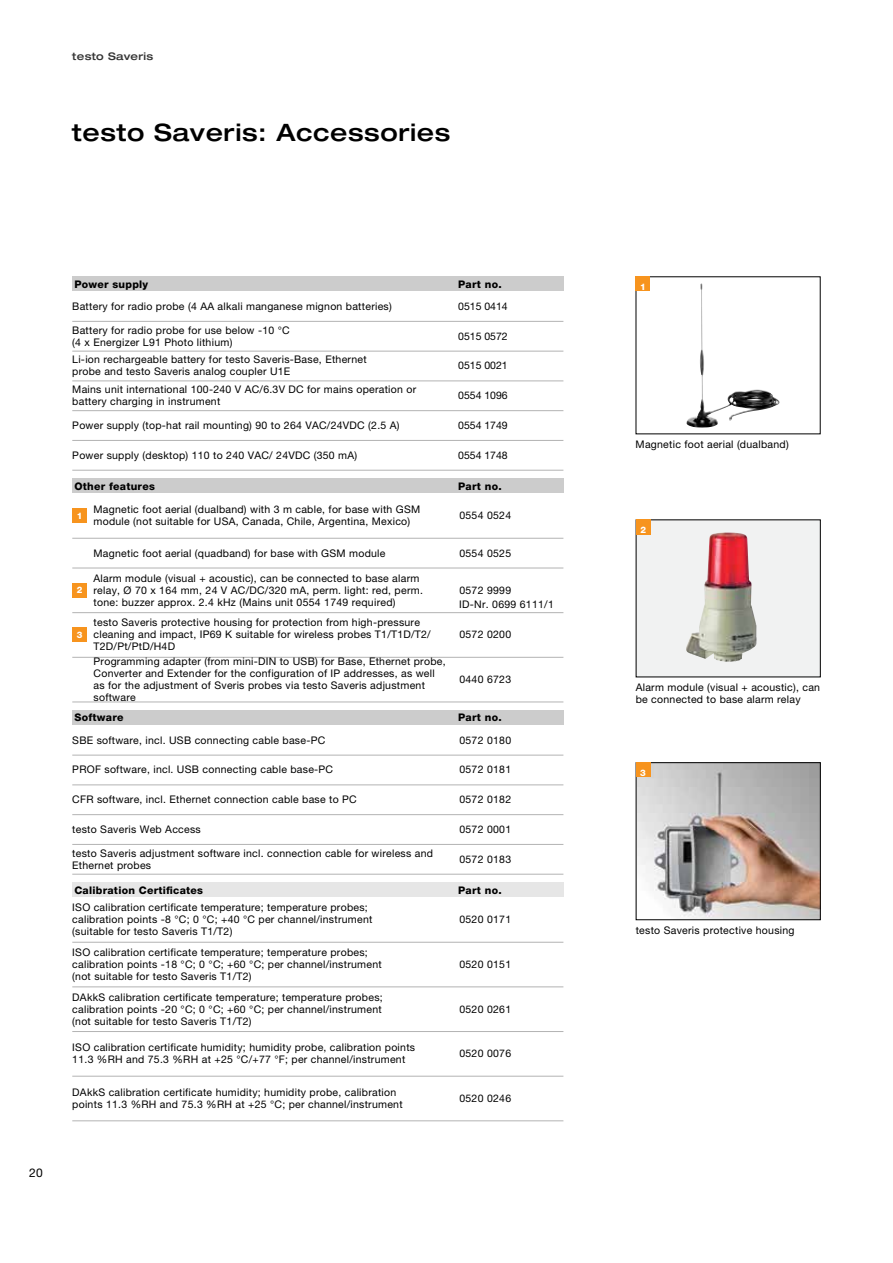
<style>
.page{position:relative;width:893px;height:1263px;background:#fff}
.page>*{position:absolute;margin:0;border:0;box-sizing:border-box;transform-origin:0 0}
.t1{font:500 expanded 24px "Helvetica Neue LTW1 G";letter-spacing:.025em;color:#000}
.t2{font:12px "Helvetica Neue LTW1 G";color:#000}
.t3{font:10.5px/12px "Helvetica Neue LTW1 G";letter-spacing:.025em;color:#000}
.t4{font:800 10.5px "Helvetica Neue LTW1 G";letter-spacing:.025em;color:#000}
.t5{font:10.5px "Helvetica Neue LTW1 G";color:#000}
.t6{font:500 expanded 10.5px "Helvetica Neue LTW1 G";letter-spacing:.025em;color:#333}
.t7{font:800 9px "Helvetica Neue LTW1 G";color:#fff}
</style>
<div class="page">
<img style="left:686px;top:284px;width:71px;height:144px">
<div style="left:636px;top:520px;width:184px;height:157px;background:#f1f2f2"></div>
<img style="left:686px;top:532px;width:71px;height:130px">
<img style="left:638px;top:764px;width:181px;height:154px">
<div style="left:636px;top:762px;width:185px;height:158px;border:1px solid #000"></div>
<div style="left:636px;top:762px;width:15px;height:15px;background:#f7941e"></div>
<div style="left:636px;top:519px;width:15px;height:15px;background:#f7941e"></div>
<div style="left:635px;top:276px;width:15px;height:15px;background:#f7941e"></div>
<div style="left:72px;top:508px;width:15px;height:15px;background:#f7941e"></div>
<div style="left:72px;top:276px;width:491px;height:15px;background:#ccc"></div>
<div style="left:72px;top:478px;width:491px;height:15px;background:#ccc"></div>
<div style="left:72px;top:710px;width:491px;height:15px;background:#ccc"></div>
<div style="left:72px;top:882px;width:491px;height:15px;background:#e6e6e6"></div>
<hr style="left:72px;top:568px;width:491px;height:1px;background:#b3b3b3">
<hr style="left:72px;top:612px;width:491px;height:1px;background:#b3b3b3">
<hr style="left:72px;top:657px;width:491px;height:1px;background:#b3b3b3">
<hr style="left:72px;top:942px;width:491px;height:1px;background:#b3b3b3">
<hr style="left:72px;top:321px;width:491px;height:1px;background:#b3b3b3">
<hr style="left:72px;top:381px;width:491px;height:1px;background:#b3b3b3">
<hr style="left:72px;top:410px;width:491px;height:1px;background:#b3b3b3">
<hr style="left:72px;top:440px;width:491px;height:1px;background:#b3b3b3">
<hr style="left:72px;top:470px;width:491px;height:1px;background:#b3b3b3">
<hr style="left:72px;top:538px;width:491px;height:1px;background:#b3b3b3">
<hr style="left:72px;top:702px;width:491px;height:1px;background:#b3b3b3">
<hr style="left:72px;top:351px;width:491px;height:1px;background:#b3b3b3">
<hr style="left:72px;top:755px;width:491px;height:1px;background:#b3b3b3">
<hr style="left:72px;top:784px;width:491px;height:1px;background:#b3b3b3">
<hr style="left:72px;top:814px;width:491px;height:1px;background:#b3b3b3">
<hr style="left:72px;top:844px;width:491px;height:1px;background:#b3b3b3">
<hr style="left:72px;top:874px;width:491px;height:1px;background:#b3b3b3">
<hr style="left:72px;top:986px;width:491px;height:1px;background:#b3b3b3">
<hr style="left:72px;top:1031px;width:491px;height:1px;background:#b3b3b3">
<hr style="left:72px;top:1076px;width:491px;height:1px;background:#b3b3b3">
<hr style="left:72px;top:1120px;width:491px;height:1px;background:#b3b3b3">
<div style="left:72px;top:627px;width:15px;height:15px;background:#f7941e"></div>
<div style="left:72px;top:583px;width:15px;height:14px;background:#f7941e"></div>
<p class="t6" style="left:72px;top:50px;width:83px">testo Saveris</p>
<h1 class="t1" style="left:72px;top:117px;width:379px">testo Saveris: Accessories</h1>
<p class="t2" style="left:29px;top:1165px;width:15px">20</p>
<p class="t4" style="left:74px;top:278px;width:75px">Power supply</p>
<p class="t4" style="left:458px;top:278px;width:45px">Part no.</p>
<p class="t3" style="left:72px;top:300px;width:321px">Battery for radio probe (4 AA alkali manganese mignon batteries)</p>
<p class="t5" style="left:458px;top:300px;width:51px">0515 0414</p>
<p class="t3" style="left:72px;top:324px;width:219px">Battery for radio probe for use below -10 °C (4 x Energizer L91 Photo lithium)</p>
<p class="t5" style="left:458px;top:329px;width:51px">0515 0572</p>
<p class="t3" style="left:72px;top:354px;width:296px">Li-ion rechargeable battery for testo Saveris-Base, Ethernet probe and testo Saveris analog coupler U1E</p>
<p class="t5" style="left:458px;top:359px;width:51px">0515 0021</p>
<p class="t3" style="left:72px;top:383px;width:345px">Mains unit international 100-240 V AC/6.3V DC for mains operation or battery charging in instrument</p>
<p class="t5" style="left:458px;top:389px;width:51px">0554 1096</p>
<p class="t3" style="left:72px;top:419px;width:329px">Power supply (top-hat rail mounting) 90 to 264 VAC/24VDC (2.5 A)</p>
<p class="t5" style="left:458px;top:419px;width:51px">0554 1749</p>
<p class="t3" style="left:72px;top:449px;width:286px">Power supply (desktop) 110 to 240 VAC/ 24VDC (350 mA)</p>
<p class="t5" style="left:458px;top:448px;width:51px">0554 1748</p>
<p class="t4" style="left:74px;top:480px;width:82px">Other features</p>
<p class="t4" style="left:458px;top:480px;width:45px">Part no.</p>
<p class="t7" style="left:77px;top:510px;width:7px">1</p>
<p class="t3" style="left:94px;top:503px;width:328px">Magnetic foot aerial (dualband) with 3 m cable, for base with GSM module (not suitable for USA, Canada, Chile, Argentina, Mexico)</p>
<p class="t3" style="left:459px;top:509px;width:53px">0554 0524</p>
<p class="t3" style="left:94px;top:547px;width:293px">Magnetic foot aerial (quadband) for base with GSM module</p>
<p class="t3" style="left:459px;top:547px;width:53px">0554 0525</p>
<p class="t7" style="left:77px;top:585px;width:7px">2</p>
<p class="t3" style="left:94px;top:572px;width:331px">Alarm module (visual + acoustic), can be connected to base alarm relay, Ø 70 x 164 mm, 24 V AC/DC/320 mA, perm. light: red, perm. tone: buzzer approx. 2.4 kHz (Mains unit 0554 1749 required)</p>
<p class="t3" style="left:459px;top:583px;width:96px;line-height:13.8px">0572 9999<br>ID-Nr. 0699 6111/1</p>
<p class="t7" style="left:77px;top:629px;width:7px">3</p>
<p class="t3" style="left:94px;top:617px;width:339px">testo Saveris protective housing for protection from high-pressure cleaning and impact, IP69 K suitable for wireless probes T1/T1D/T2/<br>T2D/Pt/PtD/H4D</p>
<p class="t3" style="left:459px;top:629px;width:53px">0572 0200</p>
<p class="t3" style="left:94px;top:655px;width:354px">Programming adapter (from mini-DIN to USB) for Base, Ethernet probe, Converter and Extender for the configuration of IP addresses, as well as for the adjustment of Sveris probes via testo Saveris adjustment software</p>
<p class="t3" style="left:459px;top:673px;width:53px">0440 6723</p>
<p class="t4" style="left:74px;top:711px;width:51px">Software</p>
<p class="t4" style="left:458px;top:711px;width:45px">Part no.</p>
<p class="t3" style="left:72px;top:734px;width:255px">SBE software, incl. USB connecting cable base-PC</p>
<p class="t3" style="left:459px;top:734px;width:53px">0572 0180</p>
<p class="t3" style="left:72px;top:764px;width:262px">PROF software, incl. USB connecting cable base-PC</p>
<p class="t3" style="left:459px;top:764px;width:53px">0572 0181</p>
<p class="t3" style="left:72px;top:793px;width:286px">CFR software, incl. Ethernet connection cable base to PC</p>
<p class="t3" style="left:72px;top:823px;width:130px">testo Saveris Web Access</p>
<p class="t3" style="left:72px;top:847px;width:362px">testo Saveris adjustment software incl. connection cable for wireless and<br>Ethernet probes</p>
<p class="t3" style="left:459px;top:793px;width:53px">0572 0182</p>
<p class="t3" style="left:459px;top:823px;width:53px">0572 0001</p>
<p class="t3" style="left:459px;top:853px;width:53px">0572 0183</p>
<p class="t4" style="left:74px;top:884px;width:130px">Calibration Certificates</p>
<p class="t4" style="left:458px;top:884px;width:45px">Part no.</p>
<p class="t3" style="left:72px;top:901px;width:302px">ISO calibration certificate temperature; temperature probes; calibration points -8 °C; 0 °C; +40 °C per channel/instrument (suitable for testo Saveris T1/T2)</p>
<p class="t3" style="left:72px;top:946px;width:311px">ISO calibration certificate temperature; temperature probes; calibration points -18 °C; 0 °C; +60 °C; per channel/instrument (not suitable for testo Saveris T1/T2)</p>
<p class="t3" style="left:72px;top:991px;width:312px;text-align:justify">DAkkS calibration certificate temperature; temperature probes; calibration points -20 °C; 0 °C; +60 °C; per channel/instrument (not suitable for testo Saveris T1/T2)</p>
<p class="t3" style="left:459px;top:913px;width:53px">0520 0171</p>
<p class="t3" style="left:459px;top:958px;width:53px">0520 0151</p>
<p class="t3" style="left:459px;top:1003px;width:53px">0520 0261</p>
<p class="t3" style="left:72px;top:1041px;width:344px">ISO calibration certificate humidity; humidity probe, calibration points<br>11.3 %RH and 75.3 %RH at +25 °C/+77 °F; per channel/instrument</p>
<p class="t3" style="left:459px;top:1047px;width:53px">0520 0076</p>
<p class="t3" style="left:72px;top:1086px;width:332px">DAkkS calibration certificate humidity; humidity probe, calibration points 11.3 %RH and 75.3 %RH at +25 °C; per channel/instrument</p>
<p class="t3" style="left:459px;top:1092px;width:53px">0520 0246</p>
<p class="t7" style="left:640px;top:281px;width:7px">1</p>
<p class="t3" style="left:636px;top:438px;width:155px">Magnetic foot aerial (dualband)</p>
<p class="t7" style="left:641px;top:524px;width:7px">2</p>
<p class="t3" style="left:636px;top:681px;width:186px">Alarm module (visual + acoustic), can be connected to base alarm relay</p>
<p class="t7" style="left:640px;top:767px;width:7px">3</p>
<p class="t3" style="left:636px;top:924px;width:160px">testo Saveris protective housing</p>
</div>
